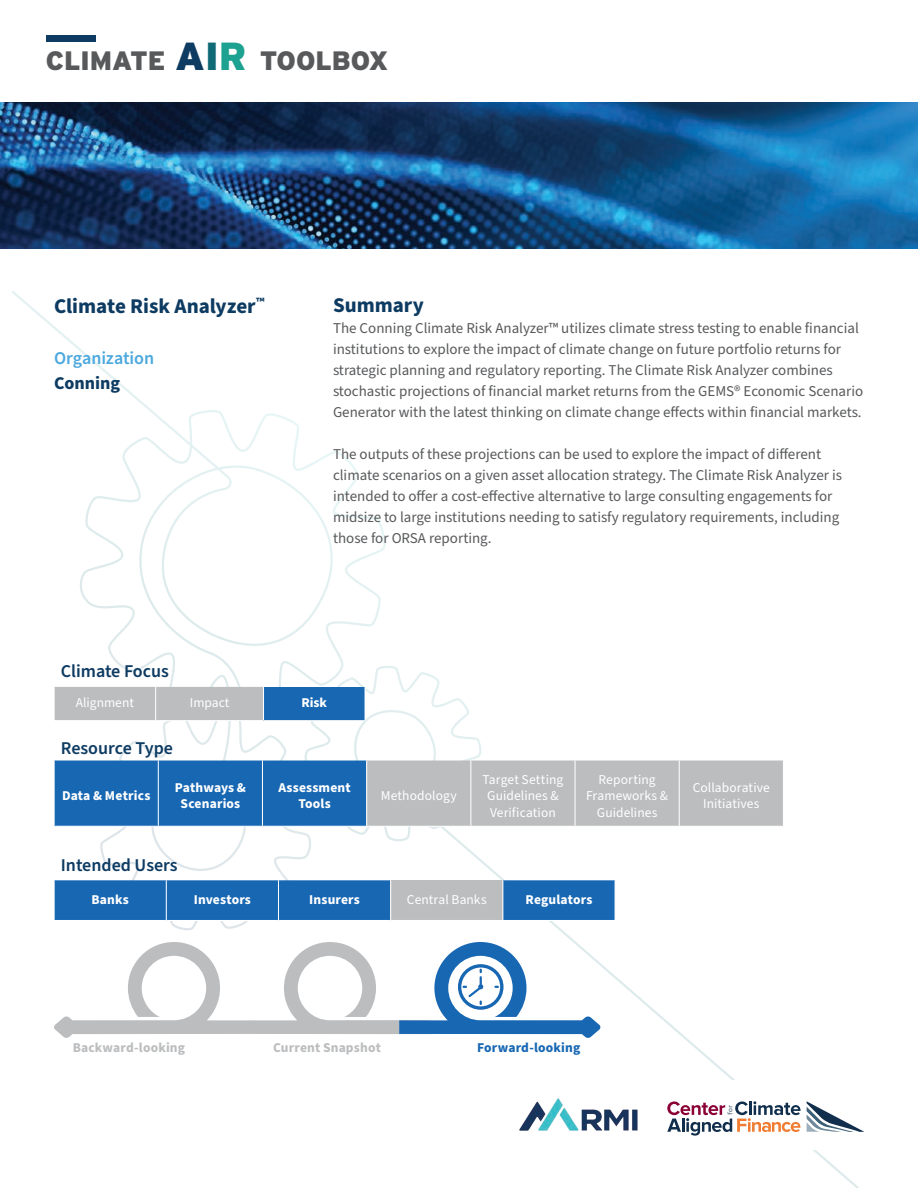
<style>
.page{position:relative;width:918px;height:1188px;background:#fff}
.page>*{position:absolute;margin:0;border:0;box-sizing:border-box;transform-origin:0 0}
.t1{font:900 26.55px "Interstate";color:#58595b}
.t2{font:700 21px "Source Sans Pro";letter-spacing:-.005em;color:#0d3b62}
.t3{font:600 18px "Source Sans Pro";color:#0d3b62}
.t4{font:600 18px "Source Sans Pro";letter-spacing:-.005em;color:#4da9de}
.t5{font:700 18px "Source Sans Pro";color:#0d3b62}
.t6{font:15px/21px "Source Sans Pro";color:#58595b}
.t7{font:13.5px/16.5px "Source Sans Pro";letter-spacing:.005em;color:#fff;text-align:center}
.t8{font:700 13.5px/16.5px "Source Sans Pro";letter-spacing:.01em;color:#fff;text-align:center}
.t9{font:700 13.5px "Source Sans Pro";letter-spacing:.01em;color:#bbbdbf}
.t10{font:700 13.5px "Source Sans Pro";letter-spacing:.01em;color:#1867b3}
.s1{font-size:39.15px;color:#0d3b62}
.s2{font-size:39.15px;color:#106a75}
.s3{font-size:39.15px;color:#1da191}
</style>
<div class="page">
<svg style="left:12px;top:291px;width:374px;height:639px"></svg>
<img style="left:0;top:102px;width:918px;height:147px">
<div style="left:55px;top:687px;width:208px;height:33px;background:#bbbdbf"></div>
<div style="left:264px;top:687px;width:101px;height:34px;background:#1867b3"></div>
<hr style="left:54px;top:687px;width:1px;height:33px;background:#fff">
<hr style="left:155px;top:687px;width:1px;height:33px;background:#fff">
<hr style="left:263px;top:687px;width:1px;height:33px;background:#fff">
<hr style="left:365px;top:687px;width:1px;height:33px;background:#fff">
<hr style="left:54px;top:720px;width:102px;height:1px;background:#fff">
<hr style="left:156px;top:720px;width:108px;height:1px;background:#fff">
<hr style="left:264px;top:720px;width:102px;height:1px;background:#fff">
<svg style="left:55px;top:761px;width:728px;height:65px;background:#7598ba"></svg>
<hr style="left:54px;top:761px;width:1px;height:65px;background:#fff">
<hr style="left:158px;top:761px;width:1px;height:65px;background:#fff">
<hr style="left:262px;top:761px;width:1px;height:65px;background:#fff">
<hr style="left:366px;top:761px;width:1px;height:65px;background:#fff">
<hr style="left:470px;top:761px;width:1px;height:65px;background:#fff">
<hr style="left:575px;top:761px;width:1px;height:65px;background:#fff">
<hr style="left:679px;top:761px;width:1px;height:65px;background:#fff">
<hr style="left:54px;top:826px;width:104px;height:1px;background:#fff">
<hr style="left:158px;top:826px;width:104px;height:1px;background:#fff">
<hr style="left:262px;top:826px;width:105px;height:1px;background:#fff">
<hr style="left:367px;top:826px;width:104px;height:1px;background:#fff">
<div style="left:55px;top:880px;width:560px;height:40px;background:#1867b3"></div>
<div style="left:391px;top:880px;width:112px;height:40px;background:#bbbdbf"></div>
<hr style="left:54px;top:880px;width:1px;height:40px;background:#fff">
<hr style="left:166px;top:880px;width:1px;height:40px;background:#fff">
<hr style="left:278px;top:880px;width:1px;height:40px;background:#fff">
<hr style="left:390px;top:880px;width:1px;height:40px;background:#fff">
<hr style="left:502px;top:880px;width:1px;height:40px;background:#fff">
<hr style="left:54px;top:920px;width:112px;height:1px;background:#fff">
<hr style="left:166px;top:920px;width:112px;height:1px;background:#fff">
<hr style="left:278px;top:920px;width:113px;height:1px;background:#fff">
<svg style="left:54px;top:942px;width:547px;height:96px"></svg>
<svg style="left:667px;top:1101px;width:134px;height:35px"></svg>
<svg style="left:807px;top:1101px;width:57px;height:31px"></svg>
<img style="left:519px;top:1098px;width:119px;height:33px">
<div style="left:46px;top:35px;width:50px;height:7px;background:#0d3b62"></div>
<h1 class="t1" style="left:46px;top:46px;width:344px">CLIMATE <span class="s1">A</span><span class="s2">I</span><span class="s3">R</span> TOOLBOX</h1>
<h2 class="t2" style="left:54px;top:291px;width:212px">Climate Risk Analyzer<sup>™</sup></h2>
<p class="t4" style="left:54px;top:346px;width:102px">Organization</p>
<p class="t5" style="left:54px;top:371px;width:68px">Conning</p>
<h2 class="t2" style="left:333px;top:291px;width:93px">Summary</h2>
<p class="t6" style="left:333px;top:318px;width:532px">The Conning Climate Risk Analyzer™ utilizes climate stress testing to enable financial institutions to explore the impact of climate change on future portfolio returns for strategic planning and regulatory reporting. The Climate Risk Analyzer combines stochastic projections of financial market returns from the GEMS® Economic Scenario Generator with the latest thinking on climate change effects within financial markets.</p>
<p class="t6" style="left:333px;top:444px;width:511px">The outputs of these projections can be used to explore the impact of different climate scenarios on a given asset allocation strategy. The Climate Risk Analyzer is intended to offer a cost-effective alternative to large consulting engagements for midsize to large institutions needing to satisfy regulatory requirements, including those for ORSA reporting.</p>
<p class="t3" style="left:61px;top:659px;width:110px">Climate Focus</p>
<p class="t7" style="left:76px;top:695px;width:60px">Alignment</p>
<p class="t7" style="left:190px;top:695px;width:41px">Impact</p>
<p class="t8" style="left:301px;top:695px;width:27px">Risk</p>
<p class="t3" style="left:61px;top:736px;width:114px">Resource Type</p>
<p class="t8" style="left:62px;top:788px;width:90px">Data &amp; Metrics</p>
<p class="t8" style="left:175px;top:779px;width:73px">Pathways &amp;<br>Scenarios</p>
<p class="t8" style="left:278px;top:779px;width:74px">Assessment<br>Tools</p>
<p class="t7" style="left:381px;top:788px;width:78px">Methodology</p>
<p class="t7" style="left:483px;top:771px;width:82px">Target Setting<br>Guidelines &amp;<br>Verification</p>
<p class="t7" style="left:586px;top:771px;width:84px">Reporting<br>Frameworks &amp;<br>Guidelines</p>
<p class="t7" style="left:693px;top:779px;width:79px">Collaborative<br>Initiatives</p>
<p class="t3" style="left:61px;top:853px;width:118px">Intended Users</p>
<p class="t8" style="left:92px;top:892px;width:39px">Banks</p>
<p class="t8" style="left:194px;top:892px;width:59px">Investors</p>
<p class="t8" style="left:309px;top:892px;width:52px">Insurers</p>
<p class="t7" style="left:407px;top:892px;width:81px">Central Banks</p>
<p class="t8" style="left:526px;top:892px;width:68px">Regulators</p>
<p class="t9" style="left:73px;top:1038px;width:114px">Backward-looking</p>
<p class="t9" style="left:273px;top:1038px;width:109px">Current Snapshot</p>
<p class="t10" style="left:477px;top:1038px;width:105px">Forward-looking</p>
</div>
